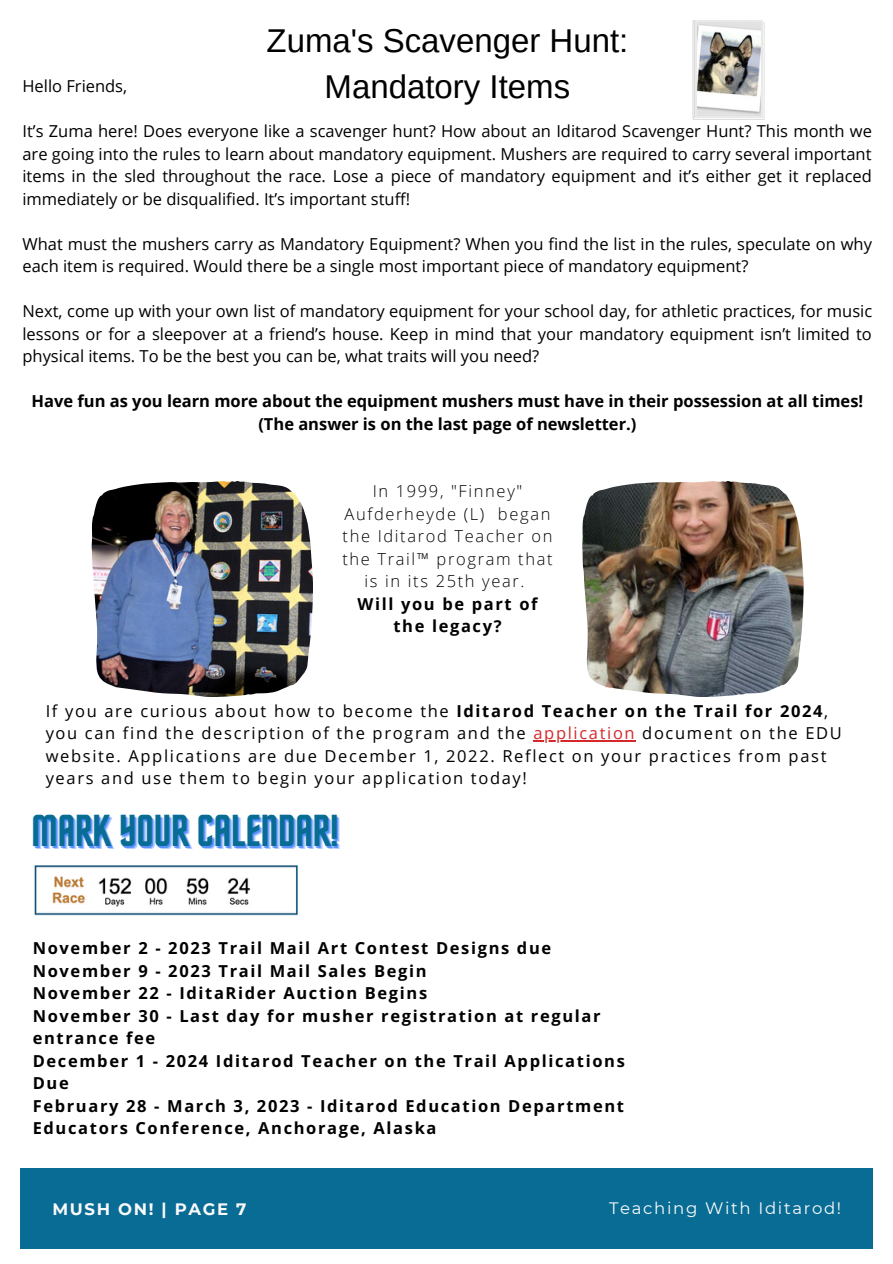
<style>
.page{position:relative;width:893px;height:1264px;background:#fff}
.page>*{position:absolute;margin:0;border:0;box-sizing:border-box;transform-origin:0 0}
.t1{font:45px "Horta";color:#096c95}
.t2{font:33px/46px "Arimo";color:#000;text-align:center}
.t3{font:16.5px/22.5px "Open Sans";color:#000;text-align:justify}
.t4{font:700 16.5px/22.5px "Open Sans";letter-spacing:.1em;color:#000}
.t5{font:16.5px/22.5px "Open Sans";letter-spacing:.1em;color:#000}
.t6{font:700 16.5px/22.5px "Open Sans";color:#000;text-align:center}
.t7{font:300 16.5px/22.5px "Open Sans";letter-spacing:.1em;color:#000;text-align:center}
.t8{font:16.5px "Montserrat";letter-spacing:.1em;color:#fafafa}
.t9{font:700 16.5px "Montserrat";letter-spacing:.1em;color:#fafafa}
.s1{font-weight:700}
.s2{color:#d4282a}
</style>
<div class="page">
<div style="left:20px;top:1168px;width:852px;height:81px;background:#096c95"></div>
<img style="left:34px;top:865px;width:264px;height:50px">
<img style="left:92px;top:481px;width:221px;height:215px">
<img style="left:582px;top:481px;width:221px;height:215px">
<svg style="left:692px;top:22px;width:72px;height:98px"></svg>
<svg style="left:692px;top:21px;width:71px;height:97px"></svg>
<img style="left:697px;top:23px;width:63px;height:93px">
<hr style="left:693px;top:21px;width:1px;height:97px;background:#dbdbdb">
<hr style="left:533px;top:740px;width:103px;height:1px;background:#d4282a">
<h2 class="t2" style="left:266px;top:18px;width:363px">Zuma's Scavenger Hunt:<br>Mandatory Items</h2>
<p class="t3" style="left:22px;top:74px;width:106px">Hello Friends,</p>
<p class="t3" style="left:22px;top:119px;width:851px">It’s Zuma here! Does everyone like a scavenger hunt? How about an Iditarod Scavenger Hunt? This month we are going into the rules to learn about mandatory equipment. Mushers are required to carry several important items in the sled throughout the race. Lose a piece of mandatory equipment and it’s either get it replaced immediately or be disqualified. It’s important stuff!</p>
<p class="t3" style="left:22px;top:232px;width:851px">What must the mushers carry as Mandatory Equipment? When you find the list in the rules, speculate on why each item is required. Would there be a single most important piece of mandatory equipment?</p>
<p class="t3" style="left:22px;top:299px;width:851px">Next, come up with your own list of mandatory equipment for your school day, for athletic practices, for music lessons or for a sleepover at a friend’s house. Keep in mind that your mandatory equipment isn’t limited to physical items. To be the best you can be, what traits will you need?</p>
<p class="t6" style="left:32px;top:389px;width:833px">Have fun as you learn more about the equipment mushers must have in their possession at all times! (The answer is on the last page of newsletter.)</p>
<p class="t7" style="left:342px;top:479px;width:212px">In 1999, "Finney"<br>Aufderheyde (L) began the Iditarod Teacher on the Trail™️ program that is in its 25th year.</p>
<p class="t4" style="left:357px;top:592px;width:181px;text-align:center">Will you be part of the legacy?</p>
<p class="t5" style="left:46px;top:699px;width:797px">If you are curious about how to become the <span class="s1">Iditarod Teacher on the Trail for 2024</span>, you can find the description of the program and the <span class="s2">application</span> document on the EDU website. Applications are due December 1, 2022. Reflect on your practices from past years and use them to begin your application today!</p>
<h1 class="t1" style="left:32px;top:812px;width:308px">MARK YOUR CALENDAR!</h1>
<p class="t4" style="left:33px;top:936px;width:593px">November 2 - 2023 Trail Mail Art Contest Designs due November 9 - 2023 Trail Mail Sales Begin<br>November 22 - IditaRider Auction Begins<br>November 30 - Last day for musher registration at regular entrance fee<br>December 1 - 2024 Iditarod Teacher on the Trail Applications Due<br>February 28 - March 3, 2023 - Iditarod Education Department Educators Conference, Anchorage, Alaska</p>
<p class="t9" style="left:52px;top:1198px;width:195px">MUSH ON! | PAGE 7</p>
<p class="t8" style="left:609px;top:1198px;width:234px">Teaching With Iditarod!</p>
</div>
